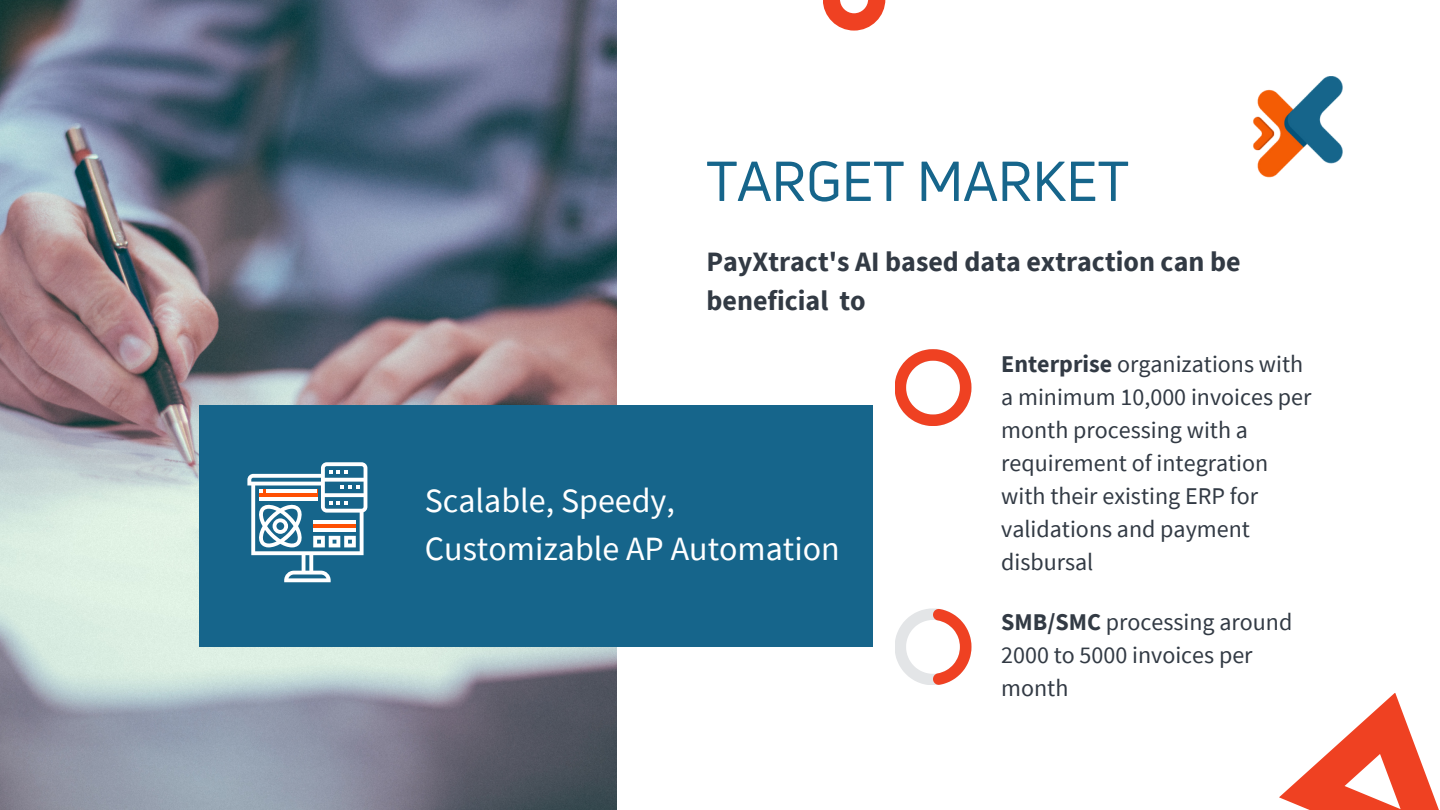
<style>
.page{position:relative;width:1440px;height:810px;background:#fff}
.page>*{position:absolute;margin:0;border:0;box-sizing:border-box;transform-origin:0 0}
.t1{font:55px "Uni Neue";color:#16658b}
.t2{font:34px/47.2px "Source Sans Pro";color:#fff}
.t3{font:700 28px/39px "Source Sans Pro";color:#323a44}
.t4{font:24px/33px "Source Sans Pro";color:#323a44}
.s1{font-weight:700}
</style>
<div class="page">
<img style="left:0;top:0;width:617px;height:810px">
<svg style="left:1279px;top:693px;width:160px;height:117px"></svg>
<div style="left:199px;top:405px;width:674px;height:242px;background:#16658b"></div>
<svg style="left:823px;top:0;width:62px;height:31px;fill:#ef4122"></svg>
<img style="left:1253px;top:77px;width:90px;height:101px">
<svg style="left:895px;top:349px;width:76px;height:77px"></svg>
<svg style="left:895px;top:608px;width:76px;height:77px"></svg>
<svg style="left:247px;top:462px;width:120px;height:120px"></svg>
<hr style="left:313px;top:528px;width:43px;height:4px;background:#fff">
<hr style="left:313px;top:520px;width:43px;height:4px;background:#fff">
<h1 class="t1" style="left:706px;top:143px;width:424px">TARGET MARKET</h1>
<p class="t3" style="left:706px;top:241px;width:536px">PayXtract's AI based data extraction can be beneficial to</p>
<h2 class="t2" style="left:425px;top:477px;width:416px">Scalable, Speedy,<br>Customizable AP Automation</h2>
<p class="t4" style="left:1001px;top:346px;width:312px"><span class="s1">Enterprise</span> organizations with a minimum 10,000 invoices per month processing with a requirement of integration with their existing ERP for validations and payment disbursal</p>
<p class="t4" style="left:1001px;top:605px;width:293px"><span class="s1">SMB/SMC</span> processing around<br>2000 to 5000 invoices per month</p>
</div>
